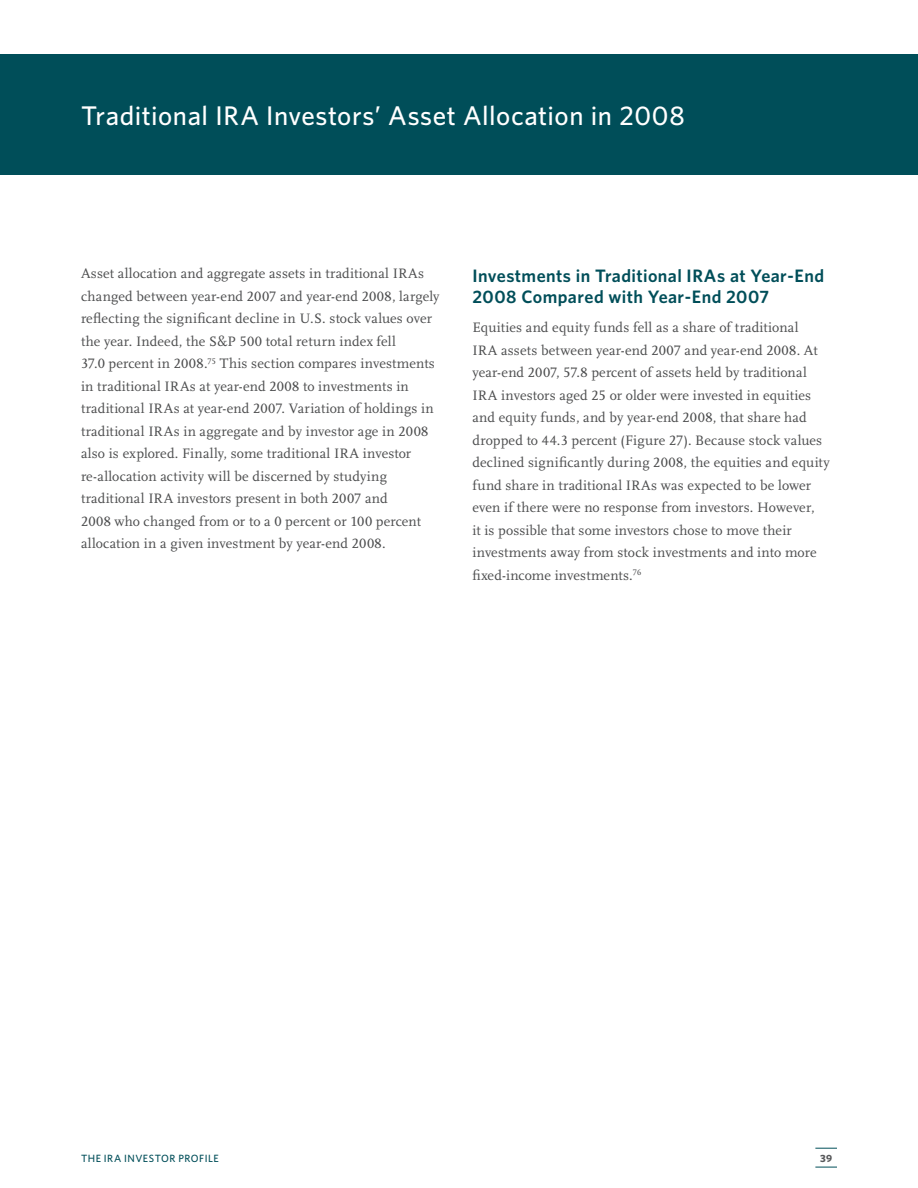
<style>
.page{position:relative;width:918px;height:1188px;background:#fff}
.page>*{position:absolute;margin:0;border:0;box-sizing:border-box;transform-origin:0 0}
.chapter_title{font:500 27px "Whitney";letter-spacing:.02em;color:#fff}
.chapter_heading{font:600 18px/21px "Whitney";letter-spacing:.025em;color:#004e59}
.chapter_text{font:14.25px/22.5px "Scala LF";letter-spacing:.01em;color:#4b4c4d}
.t1{font:10.5px "Whitney Medium SC";letter-spacing:.05em;color:#004e59}
.t2{font:700 10.5px "Whitney";color:#57585a}
</style>
<div class="page">
<svg style="left:815px;top:1148px;width:22px;height:1px"></svg>
<svg style="left:815px;top:1167px;width:22px;height:1px"></svg>
<div style="left:0;top:54px;width:918px;height:121px;background:#004e59"></div>
<p class="chapter_title" style="left:81px;top:98px;width:605px">Traditional IRA Investors’ Asset Allocation in 2008</p>
<p class="chapter_text" style="left:81px;top:263px;width:360px">Asset allocation and aggregate assets in traditional IRAs changed between year-end 2007 and year-end 2008, largely reflecting the significant decline in U.S. stock values over the year. Indeed, the S&amp;P 500 total return index fell<br>37.0 percent in 2008.<sup>75</sup> This section compares investments in traditional IRAs at year-end 2008 to investments in traditional IRAs at year-end 2007. Variation of holdings in traditional IRAs in aggregate and by investor age in 2008 also is explored. Finally, some traditional IRA investor re-allocation activity will be discerned by studying traditional IRA investors present in both 2007 and<br>2008 who changed from or to a 0 percent or 100 percent allocation in a given investment by year-end 2008.</p>
<p class="chapter_heading" style="left:472px;top:265px;width:353px">Investments in Traditional IRAs at Year-End<br>2008 Compared with Year-End 2007</p>
<p class="chapter_text" style="left:472px;top:317px;width:359px">Equities and equity funds fell as a share of traditional<br>IRA assets between year-end 2007 and year-end 2008. At year-end 2007, 57.8 percent of assets held by traditional IRA investors aged 25 or older were invested in equities and equity funds, and by year-end 2008, that share had dropped to 44.3 percent (Figure 27). Because stock values declined significantly during 2008, the equities and equity fund share in traditional IRAs was expected to be lower even if there were no response from investors. However,<br>it is possible that some investors chose to move their investments away from stock investments and into more fixed-income investments.<sup>76</sup></p>
<p class="t1" style="left:81px;top:1152px;width:139px">THE IRA INVESTOR PROFILE</p>
<p class="t2" style="left:820px;top:1151px;width:14px">39</p>
</div>
